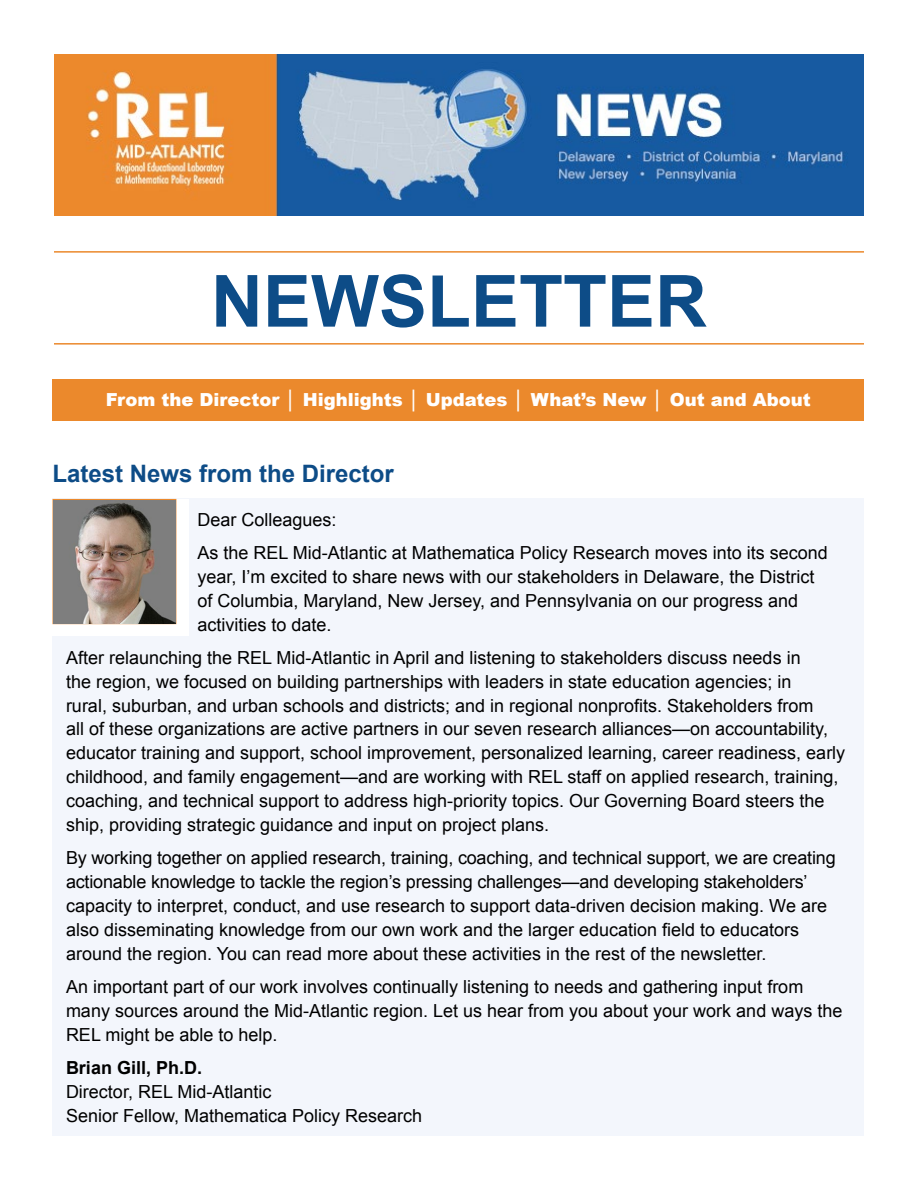
<style>
.page{position:relative;width:918px;height:1188px;background:#fff}
.page>*{position:absolute;margin:0;border:0;box-sizing:border-box;transform-origin:0 0}
.t1{font:700 72px "Arial";color:#0d4c87}
.t2{font:700 24px "Arial";color:#0d4c87}
.t3{font:18px/24px "Arial";color:#000}
.t4{font:900 18px "Arial";color:#fff}
.t5{font:700 18px "Arial";color:#000}
</style>
<div class="page">
<hr style="left:54px;top:251px;width:810px;height:2px;background:#eb892c">
<hr style="left:54px;top:343px;width:810px;height:2px;background:#eb892c">
<div style="left:52px;top:499px;width:812px;height:637px;background:#f3f6fc"></div>
<div style="left:52px;top:499px;width:137px;height:137px;background:#fff"></div>
<div style="left:52px;top:499px;width:124px;height:125px;border:2px solid #eb892c"></div>
<div style="left:52px;top:379px;width:812px;height:42px;background:#eb892c"></div>
<img style="left:54px;top:54px;width:810px;height:162px">
<img style="left:54px;top:500px;width:121px;height:123px">
<h1 class="t1" style="left:211px;top:253px;width:498px">NEWSLETTER</h1>
<p class="t4" style="left:106px;top:387px;width:707px">From the Director │ Highlights │ Updates │ What’s New │ Out and About</p>
<h2 class="t2" style="left:52px;top:458px;width:343px">Latest News from the Director</h2>
<p class="t3" style="left:197px;top:503px;width:632px;line-height:33px">Dear Colleagues:<br>As the REL Mid-Atlantic at Mathematica Policy Research moves into its second</p>
<p class="t3" style="left:197px;top:564px;width:619px">year, I’m excited to share news with our stakeholders in Delaware, the District of Columbia, Maryland, New Jersey, and Pennsylvania on our progress and activities to date.</p>
<p class="t3" style="left:66px;top:645px;width:781px">After relaunching the REL Mid-Atlantic in April and listening to stakeholders discuss needs in<br>the region, we focused on building partnerships with leaders in state education agencies; in<br>rural, suburban, and urban schools and districts; and in regional nonprofits. Stakeholders from<br>all of these organizations are active partners in our seven research alliances—on accountability, educator training and support, school improvement, personalized learning, career readiness, early childhood, and family engagement—and are working with REL staff on applied research, training, coaching, and technical support to address high-priority topics. Our Governing Board steers the ship, providing strategic guidance and input on project plans.</p>
<p class="t3" style="left:66px;top:846px;width:771px">By working together on applied research, training, coaching, and technical support, we are creating actionable knowledge to tackle the region’s pressing challenges—and developing stakeholders’ capacity to interpret, conduct, and use research to support data-driven decision making. We are also disseminating knowledge from our own work and the larger education field to educators around the region. You can read more about these activities in the rest of the newsletter.</p>
<p class="t3" style="left:66px;top:975px;width:778px">An important part of our work involves continually listening to needs and gathering input from many sources around the Mid-Atlantic region. Let us hear from you about your work and ways the<br>REL might be able to help.</p>
<p class="t5" style="left:66px;top:1056px;width:138px">Brian Gill, Ph.D.</p>
<p class="t3" style="left:66px;top:1080px;width:358px">Director, REL Mid-Atlantic<br>Senior Fellow, Mathematica Policy Research</p>
</div>
